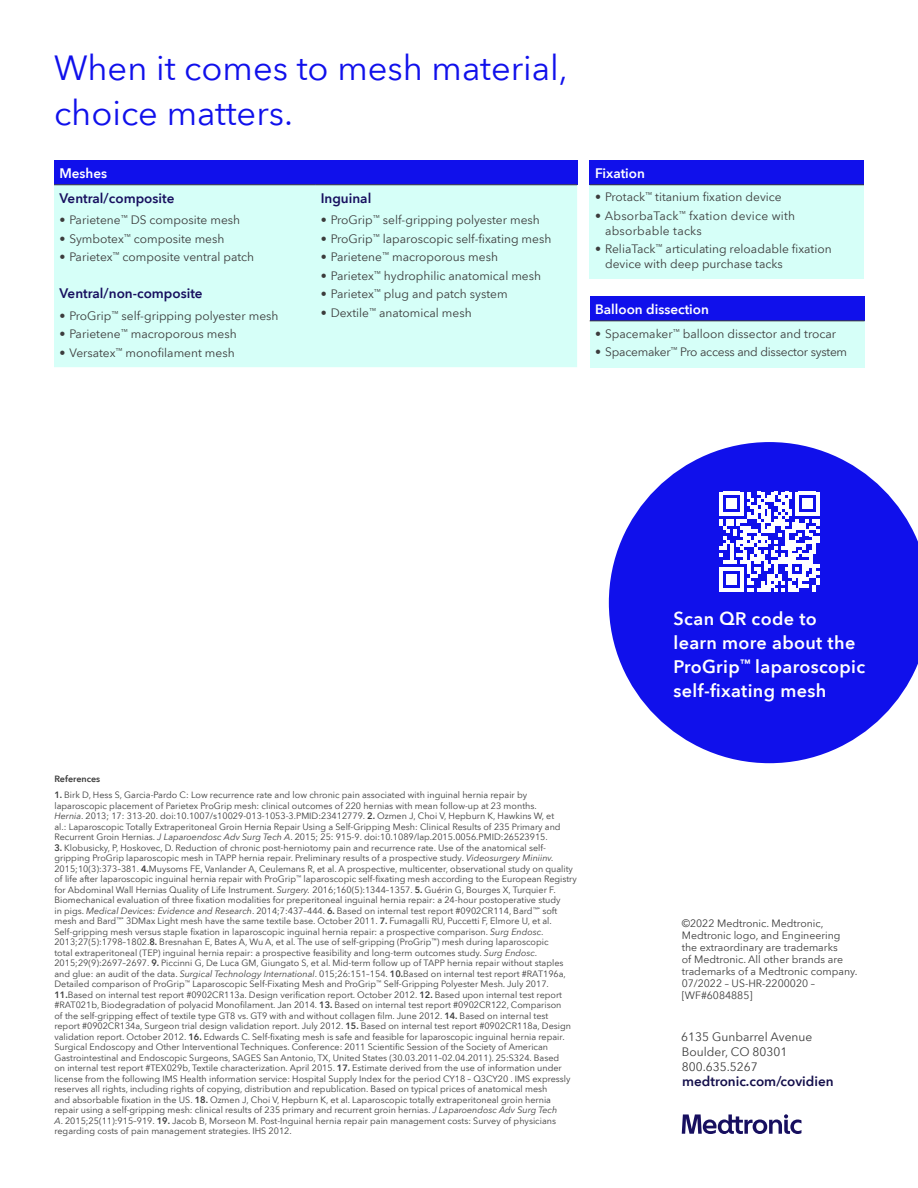
<style>
.page{position:relative;width:918px;height:1188px;background:#fff}
.page>*{position:absolute;margin:0;border:0;box-sizing:border-box;transform-origin:0 0}
.Subhead_3_large{font:34.5px "Avenir Next World";color:#1010eb}
.Body-use_130__leadin{font:600 18px/24px "Avenir Next World";letter-spacing:.02em;color:#fff}
.Table_subhead_blue{font:600 13.5px "Avenir Next World";color:#170f5f}
.Table_subhead_blue-2{font:600 13.5px "Avenir Next World";color:#fff}
.Legal__MDT_URL{font:600 13.5px "Avenir Next World";color:#140f4b}
.Legal__Address{font:12px/15px "Avenir Next World";color:#3c3c3c}
.Legal__Address-2{font:12px/15px "Avenir Next World";letter-spacing:.02em;color:#3c3c3c}
.Legal__Address-3{font:12px "Avenir Next World";letter-spacing:-.02em;color:#3c3c3c}
.Legal__Attribution{font:10.5px/12px "Avenir Next World";color:#3c3c3c}
.Legal__References{font:9px/10.5px "Avenir Next World";color:#3c3c3c}
.Legal__References-2{font:600 9px "Avenir Next World";color:#3c3c3c}
.s1{font-weight:600}
.s2{font-style:italic}
</style>
<div class="page">
<svg style="left:609px;top:442px;width:309px;height:321px;fill:#1010eb"></svg>
<div style="left:54px;top:160px;width:523px;height:25px;background:#1010eb"></div>
<div style="left:54px;top:186px;width:523px;height:181px;background:#d6fff8"></div>
<hr style="left:54px;top:185px;width:261px;height:1px;background:#3c3c3c">
<hr style="left:315px;top:185px;width:262px;height:1px;background:#3c3c3c">
<div style="left:590px;top:160px;width:274px;height:25px;background:#1010eb"></div>
<div style="left:590px;top:185px;width:274px;height:94px;background:#d6fff8"></div>
<hr style="left:590px;top:185px;width:274px;height:1px;background:#3c3c3c">
<div style="left:590px;top:296px;width:275px;height:25px;background:#1010eb"></div>
<div style="left:590px;top:321px;width:275px;height:46px;background:#d6fff8"></div>
<hr style="left:590px;top:321px;width:275px;height:1px;background:#3c3c3c">
<svg style="left:682px;top:1114px;width:119px;height:20px"></svg>
<svg style="left:719px;top:492px;width:100px;height:100px"></svg>
<p class="Subhead_3_large" style="left:54px;top:40px;width:515px">When it comes to mesh material,</p>
<p class="Subhead_3_large" style="left:54px;top:85px;width:241px">choice matters.</p>
<p class="Table_subhead_blue-2" style="left:59px;top:165px;width:49px">Meshes</p>
<p class="Table_subhead_blue" style="left:59px;top:190px;width:117px">Ventral/composite</p>
<p class="Legal__Address" style="left:59px;top:213px;width:182px">• Parietene<sup>™</sup> DS composite mesh</p>
<p class="Legal__Address" style="left:59px;top:231px;width:167px">• Symbotex<sup>™</sup> composite mesh</p>
<p class="Legal__Address" style="left:59px;top:250px;width:196px">• Parietex<sup>™</sup> composite ventral patch</p>
<p class="Table_subhead_blue" style="left:59px;top:285px;width:145px">Ventral/non-composite</p>
<p class="Legal__Address" style="left:59px;top:308px;width:221px">• ProGrip<sup>™</sup> self-gripping polyester mesh</p>
<p class="Legal__Address" style="left:59px;top:327px;width:179px">• Parietene<sup>™</sup> macroporous mesh</p>
<p class="Legal__Address" style="left:59px;top:345px;width:177px">• Versatex<sup>™</sup> monofilament mesh</p>
<p class="Table_subhead_blue" style="left:321px;top:190px;width:52px">Inguinal</p>
<p class="Legal__Address" style="left:321px;top:213px;width:221px">• ProGrip<sup>™</sup> self-gripping polyester mesh</p>
<p class="Legal__Address" style="left:321px;top:231px;width:232px">• ProGrip<sup>™</sup> laparoscopic self-fixating mesh</p>
<p class="Legal__Address" style="left:321px;top:250px;width:179px">• Parietene<sup>™</sup> macroporous mesh</p>
<p class="Legal__Address" style="left:321px;top:268px;width:222px">• Parietex<sup>™</sup> hydrophilic anatomical mesh</p>
<p class="Legal__Address" style="left:321px;top:287px;width:188px">• Parietex<sup>™</sup> plug and patch system</p>
<p class="Legal__Address" style="left:321px;top:305px;width:152px">• Dextile<sup>™</sup> anatomical mesh</p>
<p class="Table_subhead_blue-2" style="left:595px;top:165px;width:51px">Fixation</p>
<p class="Legal__Address" style="left:595px;top:190px;width:188px">• Protack<sup>™</sup> titanium fixation device</p>
<p class="Legal__Address-2" style="left:605px;top:208px;width:192px;text-indent:-10px">• AbsorbaTack<sup>™</sup> fxation device with absorbable tacks</p>
<p class="Legal__Address" style="left:605px;top:242px;width:228px;text-indent:-10px">• ReliaTack<sup>™</sup> articulating reloadable fixation device with deep purchase tacks</p>
<p class="Table_subhead_blue-2" style="left:595px;top:302px;width:115px">Balloon dissection</p>
<p class="Legal__Address" style="left:595px;top:326px;width:243px">• Spacemaker<sup>™</sup> balloon dissector and trocar</p>
<p class="Legal__Address-3" style="left:595px;top:342px;width:254px">• Spacemaker<sup>™</sup> Pro access and dissector system</p>
<p class="Legal__References-2" style="left:54px;top:774px;width:47px">References</p>
<p class="Legal__References" style="left:54px;top:790px;width:508px"><span class="s1">1.</span> Birk D, Hess S, Garcia-Pardo C: Low recurrence rate and low chronic pain associated with inguinal hernia repair by laparoscopic placement of Parietex ProGrip mesh: clinical outcomes of 220 hernias with mean follow-up at 23 months.<br><span class="s2">Hernia</span>. 2013; 17: 313-20. doi:10.1007/s10029-013-1053-3.PMID:23412779. <span class="s1">2.</span> Ozmen J, Choi V, Hepburn K, Hawkins W, et al.: Laparoscopic Totally Extraperitoneal Groin Hernia Repair Using a Self-Gripping Mesh: Clinical Results of 235 Primary and Recurrent Groin Hernias. <span class="s2">J Laparoendosc Adv Surg Tech A</span>. 2015; 25: 915-9. doi:10.1089/lap.2015.0056.PMID:26523915.</p>
<p class="Legal__References" style="left:54px;top:842px;width:524px"><span class="s1">3.</span> Klobusicky, P, Hoskovec, D. Reduction of chronic post-herniotomy pain and recurrence rate. Use of the anatomical self&shy;gripping ProGrip laparoscopic mesh in TAPP hernia repair. Preliminary results of a prospective study. <span class="s2">Videosurgery Miniinv.<br></span>2015;10(3):373–381. <span class="s1">4.</span>Muysoms FE, Vanlander A, Ceulemans R, et al. A prospective, multicenter, observational study on quality of life after laparoscopic inguinal hernia repair with ProGrip<sup>™</sup> laparoscopic self-fixating mesh according to the European Registry for Abdominal Wall Hernias Quality of Life Instrument. <span class="s2">Surgery.</span> 2016;160(5):1344–1357. <span class="s1">5.</span> Guérin G, Bourges X, Turquier F.<br>Biomechanical evaluation of three fixation modalities for preperitoneal inguinal hernia repair: a 24-hour postoperative study<br>in pigs. <span class="s2">Medical Devices: Evidence and Research</span>. 2014;7:437–444. <span class="s1">6.</span> Based on internal test report #0902CR114, Bard<sup>™*</sup> soft mesh and Bard<sup>™*</sup> 3DMax Light mesh have the same textile base. October 2011. <span class="s1">7.</span> Fumagalli RU, Puccetti F, Elmore U, et al.<br>Self-gripping mesh versus staple fixation in laparoscopic inguinal hernia repair: a prospective comparison. <span class="s2">Surg Endosc</span>.<br>2013;27(5):1798–1802.<span class="s1">8.</span> Bresnahan E, Bates A, Wu A, et al. The use of self-gripping (ProGrip<sup>™</sup>) mesh during laparoscopic<br>total extraperitoneal (TEP) inguinal hernia repair: a prospective feasibility and long-term outcomes study. <span class="s2">Surg Endosc</span>.<br>2015;29(9):2697–2697. <span class="s1">9.</span> Piccinni G, De Luca GM, Giungato S, et al. Mid-term follow up of TAPP hernia repair without staples and glue: an audit of the data. <span class="s2">Surgical Technology International</span>. 015;26:151–154. <span class="s1">10.</span>Based on internal test report #RAT196a, Detailed comparison of ProGrip<sup>™</sup> Laparoscopic Self-Fixating Mesh and ProGrip<sup>™</sup> Self-Gripping Polyester Mesh. July 2017.<br><span class="s1">11.</span>Based on internal test report #0902CR113a. Design verification report. October 2012. <span class="s1">12.</span> Based upon internal test report #RAT021b, Biodegradation of polyacid Monofilament. Jan 2014. <span class="s1">13.</span> Based on internal test report #0902CR122, Comparison<br>of the self-gripping effect of textile type GT8 vs. GT9 with and without collagen film. June 2012. <span class="s1">14.</span> Based on internal test<br>report #0902CR134a, Surgeon trial design validation report. July 2012. <span class="s1">15.</span> Based on internal test report #0902CR118a, Design validation report. October 2012. <span class="s1">16.</span> Edwards C. Self-fixating mesh is safe and feasible for laparoscopic inguinal hernia repair.<br>Surgical Endoscopy and Other Interventional Techniques. Conference: 2011 Scientific Session of the Society of American Gastrointestinal and Endoscopic Surgeons, SAGES San Antonio, TX, United States (30.03.2011–02.04.2011). 25:S324. Based<br>on internal test report #TEX029b, Textile characterization. April 2015. <span class="s1">17.</span> Estimate derived from the use of information under license from the following IMS Health information service: Hospital Supply Index for the period CY18 – Q3CY20 . IMS expressly reserves all rights, including rights of copying, distribution and republication. Based on typical prices of anatomical mesh<br>and absorbable fixation in the US. <span class="s1">18.</span> Ozmen J, Choi V, Hepburn K, et al. Laparoscopic totally extraperitoneal groin hernia repair using a self-gripping mesh: clinical results of 235 primary and recurrent groin hernias. <span class="s2">J Laparoendosc Adv Surg Tech<br>A</span>. 2015;25(11):915–919. <span class="s1">19.</span> Jacob B, Morseon M. Post-Inguinal hernia repair pain management costs: Survey of physicians regarding costs of pain management strategies. IHS 2012.</p>
<p class="Body-use_130__leadin" style="left:674px;top:607px;width:193px">Scan QR code to<br>learn more about the<br>ProGrip<sup>™</sup> laparoscopic self-fixating mesh</p>
<p class="Legal__Attribution" style="left:682px;top:918px;width:177px">©2022 Medtronic. Medtronic,<br>Medtronic logo, and Engineering the extraordinary are trademarks<br>of Medtronic. All other brands are trademarks of a Medtronic company.<br>07/2022 – US-HR-2200020 – [WF#6084885]</p>
<p class="Legal__Address" style="left:681px;top:1030px;width:133px">6135 Gunbarrel Avenue</p>
<p class="Legal__Address" style="left:682px;top:1045px;width:107px">Boulder, CO 80301</p>
<p class="Legal__Address" style="left:682px;top:1060px;width:77px">800.635.5267</p>
<p class="Legal__MDT_URL" style="left:682px;top:1074px;width:153px">medtronic.com/covidien</p>
</div>
